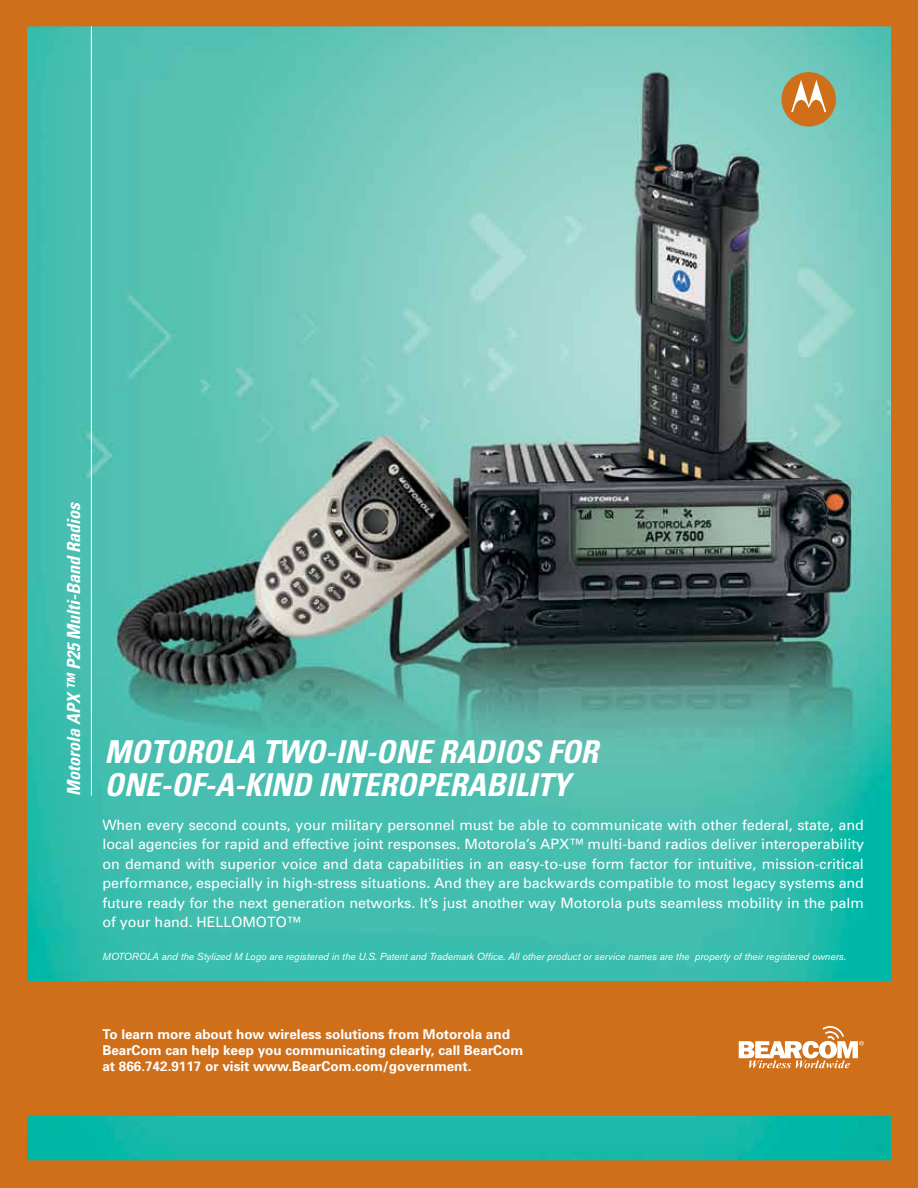
<style>
.page{position:relative;width:918px;height:1188px;background:#fff}
.page>*{position:absolute;margin:0;border:0;box-sizing:border-box;transform-origin:0 0}
.t1{font:italic 700 condensed 31.5px/33px "Univers";color:#fff}
.t2{font:italic 700 condensed 18px "Univers";color:#fff}
.t3{font:14.25px/19.5px "Univers";color:#fff;text-align:justify}
.t4{font:700 13.5px/16.2px "Univers";color:#fff}
.t5{font:italic 10.2px "Akzidenz Grotesk Std";color:#fff}
</style>
<div class="page">
<img style="left:28px;top:28px;width:862px;height:1131px">
<div style="left:0;top:0;width:918px;height:1187px;border:27px solid #d06f1a"></div>
<div style="left:1px;top:981px;width:903px;height:135px;background:#d06f1a"></div>
<svg style="left:739px;top:1026px;width:125px;height:42px"></svg>
<svg style="left:782px;top:72px;width:54px;height:55px;background:#c19257"></svg>
<hr style="left:91px;top:26px;width:1px;height:770px;background:#fff">
<hr style="left:0;top:1187px;width:918px;height:1px;background:#d06f1a">
<p class="t2" style="left:63px;top:796px;width:295px;rotate:-90deg">Motorola APX ™ P25 Multi-Band Radios</p>
<h1 class="t1" style="left:105px;top:735px;width:495px">MOTOROLA TWO-IN-ONE RADIOS FOR<br>ONE-OF-A-KIND INTEROPERABILITY</h1>
<p class="t3" style="left:102px;top:815px;width:763px">When every second counts, your military personnel must be able to communicate with other federal, state, and local agencies for rapid and effective joint responses. Motorola’s APX™ multi-band radios deliver interoperability on demand with superior voice and data capabilities in an easy-to-use form factor for intuitive, mission-critical performance, especially in high-stress situations. And they are backwards compatible to most legacy systems and future ready for the next generation networks. It’s just another way Motorola puts seamless mobility in the palm of your hand. HELLOMOTO™</p>
<p class="t5" style="left:102px;top:950px;width:745px">MOTOROLA and the Stylized M Logo are registered in the U.S. Patent and Trademark Office. All other product or service names are the property of their registered owners.</p>
<p class="t4" style="left:102px;top:1025px;width:422px">To learn more about how wireless solutions from Motorola and<br>BearCom can help keep you communicating clearly, call BearCom at 866.742.9117 or visit www.BearCom.com/government.</p>
</div>
